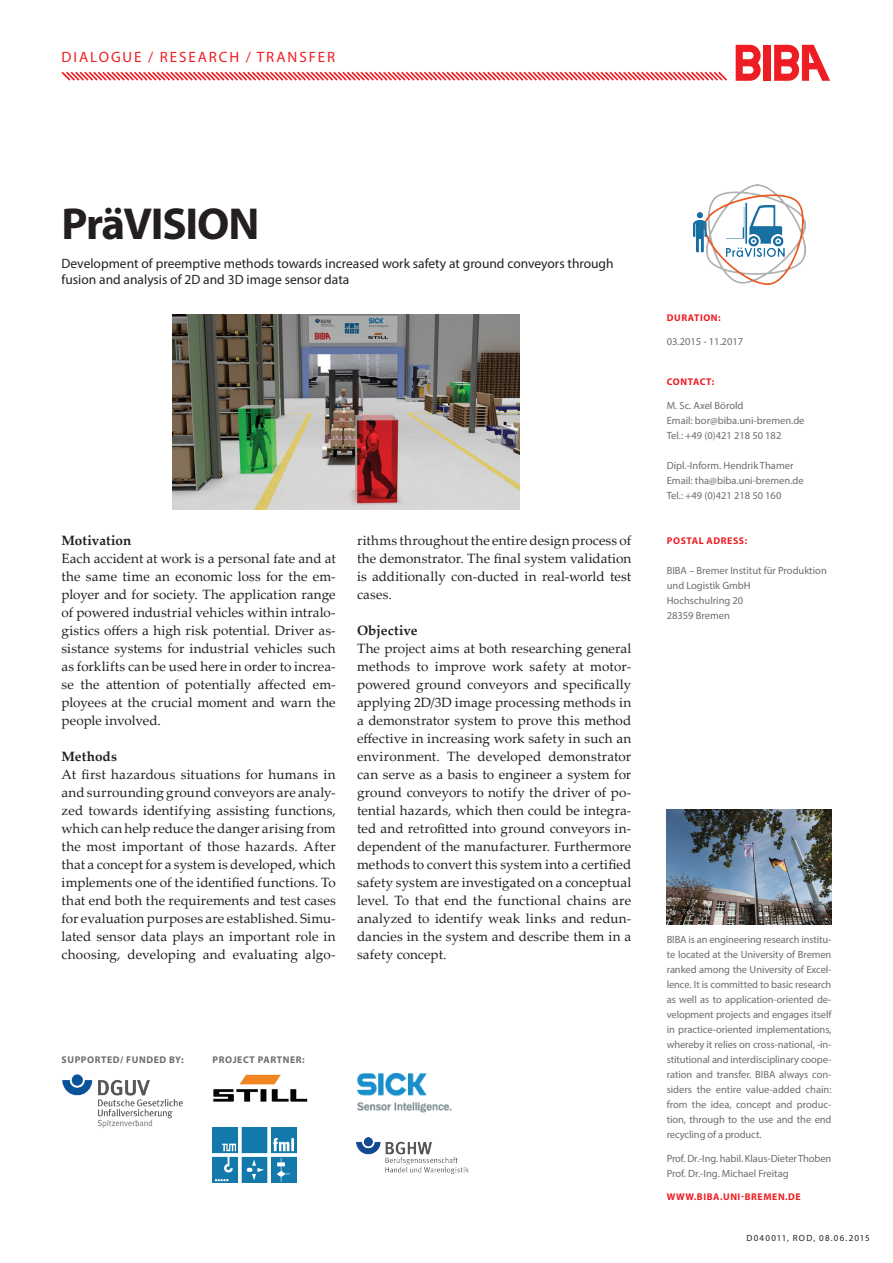
<style>
.page{position:relative;width:893px;height:1263px;background:#fff}
.page>*{position:absolute;margin:0;border:0;box-sizing:border-box;transform-origin:0 0}
.t1{font:700 45px "Myriad Pro";letter-spacing:-.03em;color:#231f20}
.t2{font:15px "Myriad Pro";letter-spacing:.13em;color:#ee1d23}
.t3{font:13.5px/18px "Palatino Linotype";letter-spacing:.005em;color:#231f20;text-align:justify}
.t4{font:13.5px/16.2px "Myriad Pro";color:#231f20}
.t5{font:700 13.5px "Palatino Linotype";color:#231f20}
.t6{font:10.5px/15px "Myriad Pro";color:#6c6d70}
.t7{font:700 9.75px "Myriad Pro";letter-spacing:.06em;color:#ee1d23}
.t8{font:700 9.75px "Myriad Pro";letter-spacing:.06em;color:#6c6d70}
.t9{font:9px "Myriad Pro";letter-spacing:.14em;color:#231f20}
</style>
<div class="page">
<svg style="left:61px;top:71px;width:666px;height:10px"></svg>
<div style="left:763px;top:45px;width:7px;height:36px;background:#ee1d23"></div>
<svg style="left:774px;top:45px;width:56px;height:36px"></svg>
<svg style="left:736px;top:45px;width:25px;height:36px"></svg>
<img style="left:667px;top:809px;width:164px;height:115px">
<img style="left:62px;top:1074px;width:121px;height:54px">
<img style="left:357px;top:1137px;width:112px;height:36px">
<img style="left:213px;top:1128px;width:83px;height:54px">
<img style="left:357px;top:1074px;width:95px;height:39px">
<img style="left:213px;top:1074px;width:94px;height:28px">
<img style="left:693px;top:184px;width:112px;height:101px">
<img style="left:173px;top:314px;width:346px;height:195px">
<p class="t2" style="left:62px;top:48px;width:275px">DIALOGUE / RESEARCH / TRANSFER</p>
<h1 class="t1" style="left:62px;top:194px;width:199px">PräVISION</h1>
<p class="t4" style="left:62px;top:255px;width:554px">Development of preemptive methods towards increased work safety at ground conveyors through fusion and analysis of 2D and 3D image sensor data</p>
<p class="t5" style="left:62px;top:531px;width:71px">Motivation</p>
<p class="t3" style="left:62px;top:549px;width:276px">Each accident at work is a personal fate and at the same time an economic loss for the em&shy;ployer and for society. The application range of powered industrial vehicles within intralo&shy;gistics offers a high risk potential. Driver as&shy;sistance systems for industrial vehicles such as forklifts can be used here in order to increa&shy;se the attention of potentially affected em&shy;ployees at the crucial moment and warn the people involved.</p>
<p class="t5" style="left:62px;top:747px;width:57px">Methods</p>
<p class="t3" style="left:62px;top:765px;width:276px">At first hazardous situations for humans in and surrounding ground conveyors are analy&shy;zed towards identifying assisting functions, which can help reduce the danger arising from the most important of those hazards. After that a concept for a system is developed, which implements one of the identified functions. To that end both the requirements and test cases for evaluation purposes are established. Simu&shy;lated sensor data plays an important role in choosing, developing and evaluating algo-</p>
<p class="t3" style="left:357px;top:531px;width:276px">rithms throughout the entire design process of the demonstrator. The final system validation is additionally con-ducted in real-world test cases.</p>
<p class="t5" style="left:357px;top:621px;width:62px">Objective</p>
<p class="t3" style="left:357px;top:639px;width:276px">The project aims at both researching general methods to improve work safety at motor&shy;powered ground conveyors and specifically applying 2D/3D image processing methods in a demonstrator system to prove this method effective in increasing work safety in such an environment. The developed demonstrator can serve as a basis to engineer a system for ground conveyors to notify the driver of po&shy;tential hazards, which then could be integra&shy;ted and retrofitted into ground conveyors in&shy;dependent of the manufacturer. Furthermore methods to convert this system into a certified safety system are investigated on a conceptual level. To that end the functional chains are analyzed to identify weak links and redun&shy;dancies in the system and describe them in a safety concept.</p>
<p class="t8" style="left:62px;top:1053px;width:124px">SUPPORTED/ FUNDED BY:</p>
<p class="t8" style="left:213px;top:1053px;width:94px">PROJECT PARTNER:</p>
<p class="t7" style="left:667px;top:311px;width:55px">DURATION:</p>
<p class="t6" style="left:667px;top:333px;width:78px">03.2015 - 11.2017</p>
<p class="t7" style="left:667px;top:375px;width:49px">CONTACT:</p>
<p class="t6" style="left:667px;top:397px;width:139px">M. Sc. Axel Börold<br>Email: bor@biba.uni-bremen.de<br>Tel.: +49 (0)421 218 50 182</p>
<p class="t6" style="left:667px;top:457px;width:139px">Dipl.-Inform. Hendrik Thamer<br>Email: tha@biba.uni-bremen.de<br>Tel.: +49 (0)421 218 50 160</p>
<p class="t7" style="left:667px;top:534px;width:82px">POSTAL ADRESS:</p>
<p class="t6" style="left:667px;top:562px;width:162px">BIBA – Bremer Institut für Produktion und Logistik GmbH<br>Hochschulring 20<br>28359 Bremen</p>
<p class="t6" style="left:667px;top:932px;width:166px;text-align:justify">BIBA is an engineering research institu&shy;te located at the University of Bremen ranked among the University of Excel&shy;lence. It is committed to basic research as well as to application-oriented de&shy;velopment projects and engages itself in practice-oriented implementations, whereby it relies on cross-national, -in&shy;stitutional and interdisciplinary coope&shy;ration and transfer. BIBA always con&shy;siders the entire value-added chain: from the idea, concept and produc&shy;tion, through to the use and the end recycling of a product.</p>
<p class="t6" style="left:667px;top:1150px;width:166px">Prof. Dr.-Ing. habil. Klaus-Dieter Thoben<br>Prof. Dr.-Ing. Michael Freitag</p>
<p class="t7" style="left:667px;top:1190px;width:135px">WWW.BIBA.UNI-BREMEN.DE</p>
<p class="t9" style="left:746px;top:1232px;width:125px">D040011, ROD, 08.06.2015</p>
</div>
